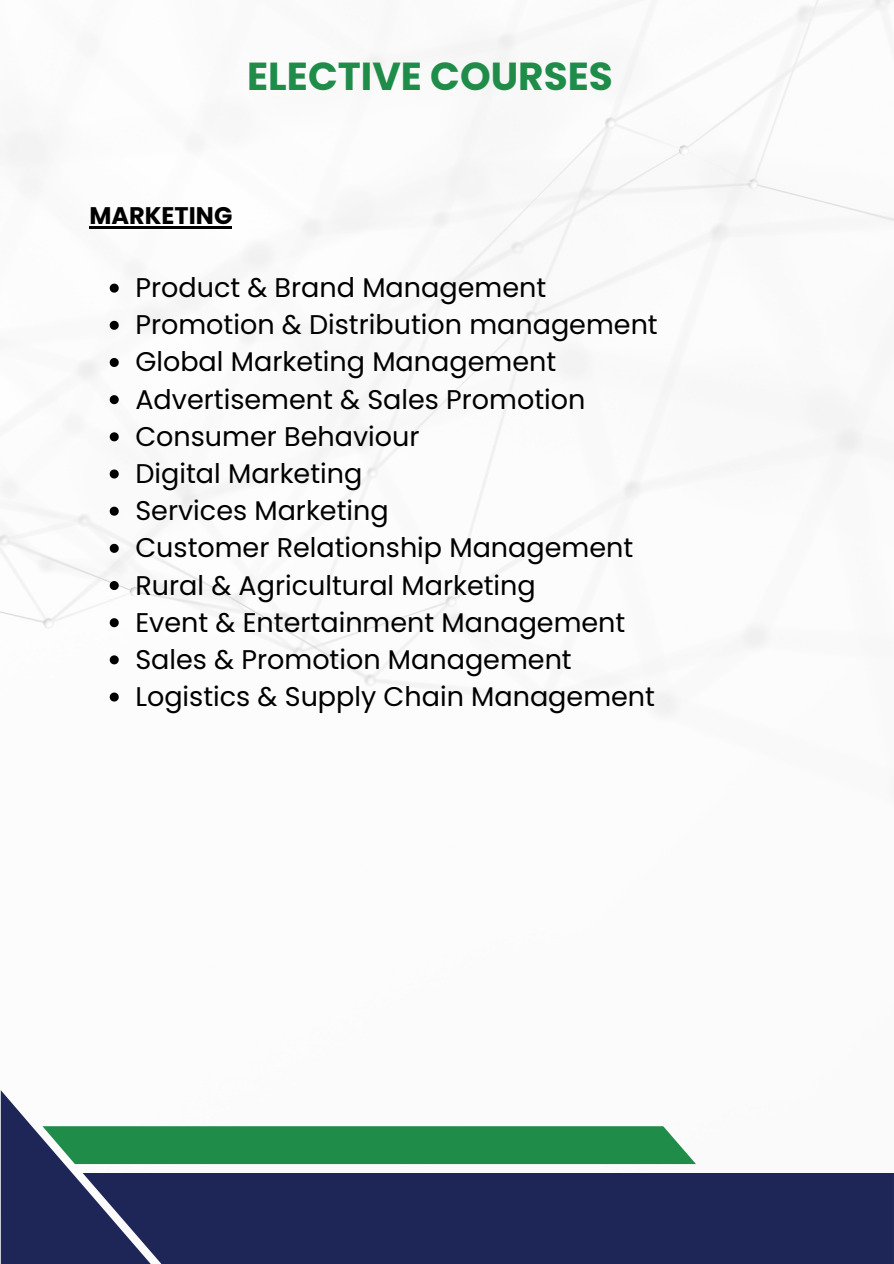
<style>
.page{position:relative;width:894px;height:1264px;background:#fff}
.page>*{position:absolute;margin:0;border:0;box-sizing:border-box;transform-origin:0 0}
.t1{font:700 39px "Poppins";color:#208c4a}
.t2{font:27px "Poppins";color:#000}
.t3{font:700 24px "Poppins";color:#000}
</style>
<div class="page">
<img style="left:0;top:0;width:893px;height:1263px">
<svg style="left:110px;top:283px;width:9px;height:9px"></svg>
<svg style="left:110px;top:321px;width:9px;height:9px"></svg>
<svg style="left:110px;top:358px;width:9px;height:9px"></svg>
<svg style="left:110px;top:395px;width:9px;height:9px"></svg>
<svg style="left:110px;top:432px;width:9px;height:9px"></svg>
<svg style="left:110px;top:469px;width:9px;height:9px"></svg>
<svg style="left:110px;top:506px;width:9px;height:9px"></svg>
<svg style="left:110px;top:544px;width:9px;height:9px"></svg>
<svg style="left:110px;top:581px;width:9px;height:9px"></svg>
<svg style="left:110px;top:618px;width:9px;height:9px"></svg>
<svg style="left:110px;top:655px;width:9px;height:9px"></svg>
<svg style="left:110px;top:692px;width:9px;height:9px"></svg>
<hr style="left:89px;top:226px;width:143px;height:2px;background:#000">
<div style="left:695px;top:1172px;width:198px;height:91px;background:#1e2658"></div>
<svg style="left:1px;top:1090px;width:694px;height:173px"></svg>
<p class="t1" style="left:247px;top:49px;width:367px">ELECTIVE COURSES</p>
<p class="t3" style="left:89px;top:199px;width:144px">MARKETING</p>
<p class="t2" style="left:135px;top:269px;width:412px">Product &amp; Brand Management</p>
<p class="t2" style="left:135px;top:306px;width:523px">Promotion &amp; Distribution management</p>
<p class="t2" style="left:135px;top:343px;width:422px">Global Marketing Management</p>
<p class="t2" style="left:135px;top:380px;width:451px">Advertisement &amp; Sales Promotion</p>
<p class="t2" style="left:135px;top:417px;width:285px">Consumer Behaviour</p>
<p class="t2" style="left:135px;top:454px;width:228px">Digital Marketing</p>
<p class="t2" style="left:135px;top:492px;width:255px">Services Marketing</p>
<p class="t2" style="left:135px;top:529px;width:499px">Customer Relationship Management</p>
<p class="t2" style="left:135px;top:566px;width:402px">Rural &amp; Agricultural Marketing</p>
<p class="t2" style="left:135px;top:603px;width:491px">Event &amp; Entertainment Management</p>
<p class="t2" style="left:135px;top:640px;width:438px">Sales &amp; Promotion Management</p>
<p class="t2" style="left:135px;top:677px;width:521px">Logistics &amp; Supply Chain Management</p>
</div>
